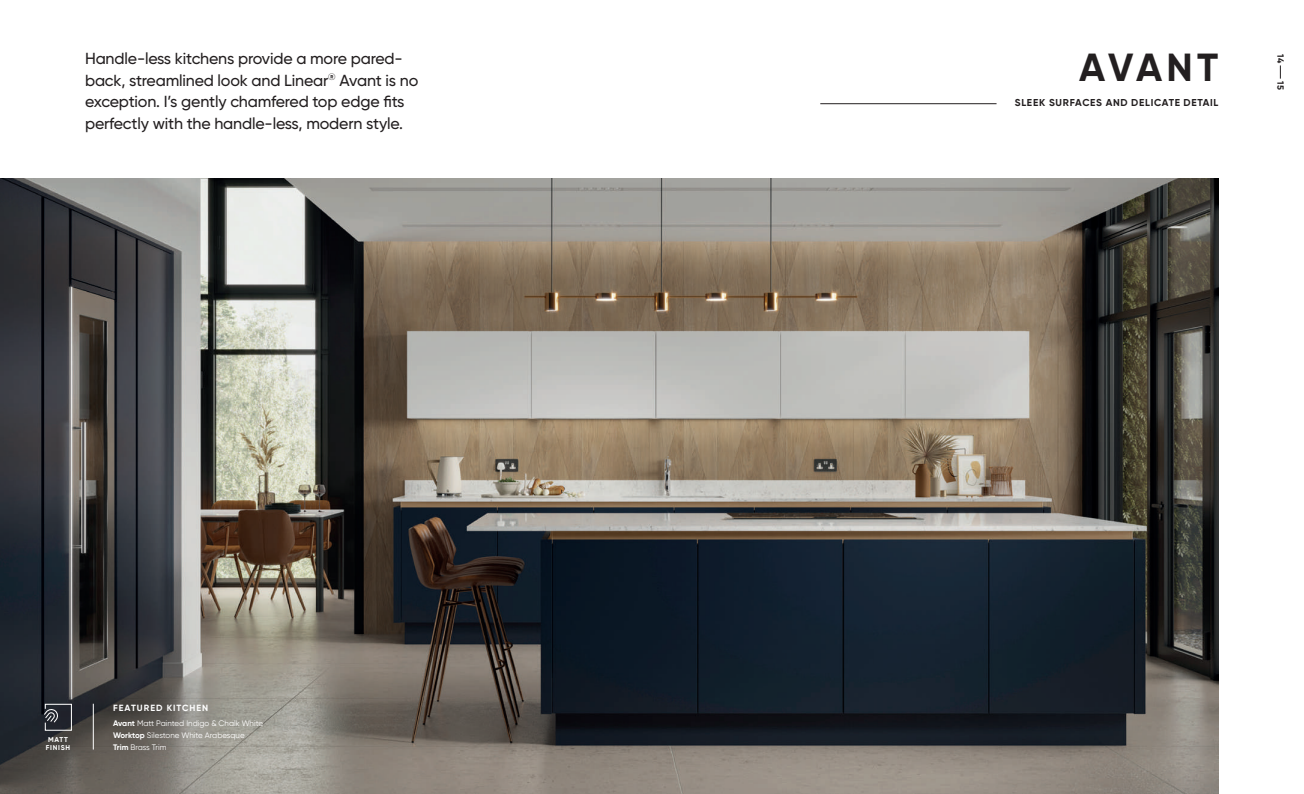
<style>
.page{position:relative;width:1304px;height:794px;background:#fff}
.page>*{position:absolute;margin:0;border:0;box-sizing:border-box;transform-origin:0 0}
.t1{font:700 39.1px "Gilroy";letter-spacing:.09em;color:#231f20}
.t2{font:500 16px/21.6px "Gilroy";letter-spacing:-.01em;color:#231f20}
.t3{font:700 10px "Gilroy";letter-spacing:.07em;color:#231f20}
.t4{font:700 9px "Gilroy";letter-spacing:.11em;color:#fff}
.t5{font:700 9px "Gilroy";color:#231f20}
.t6{font:8px/12px "Gilroy";color:#fff}
.t7{font:700 7px/7.8px "Gilroy";letter-spacing:.11em;color:#fff;text-align:center}
.s1{font-weight:700}
</style>
<div class="page">
<img style="left:0;top:179px;width:1218px;height:615px">
<hr style="left:820px;top:103px;width:177px;height:1px;background:#231f20">
<svg style="left:1280px;top:65px;width:1px;height:14px"></svg>
<hr style="left:93px;top:703px;width:1px;height:46px;background:#fff">
<svg style="left:43px;top:703px;width:29px;height:28px"></svg>
<p class="t2" style="left:85px;top:47px;width:335px">Handle-less kitchens provide a more pared&shy;back, streamlined look and Linear<sup>®</sup> Avant is no exception. I’s gently chamfered top edge fits perfectly with the handle-less, modern style.</p>
<p class="t5" style="left:1286px;top:54px;width:10px;rotate:90deg">14</p>
<h1 class="t1" style="left:1079px;top:43px;width:141px">AVANT</h1>
<p class="t3" style="left:1015px;top:96px;width:205px">SLEEK SURFACES AND DELICATE DETAIL</p>
<p class="t5" style="left:1286px;top:81px;width:10px;rotate:90deg">15</p>
<p class="t7" style="left:46px;top:735px;width:26px">MATT<br>FINISH</p>
<p class="t4" style="left:113px;top:702px;width:97px">FEATURED KITCHEN</p>
<p class="t6" style="left:113px;top:716px;width:152px"><span class="s1">Avant</span> Matt Painted Indigo &amp; Chalk White<br><span class="s1">Worktop</span> Silestone White Arabesque<br><span class="s1">Trim</span> Brass Trim</p>
</div>
